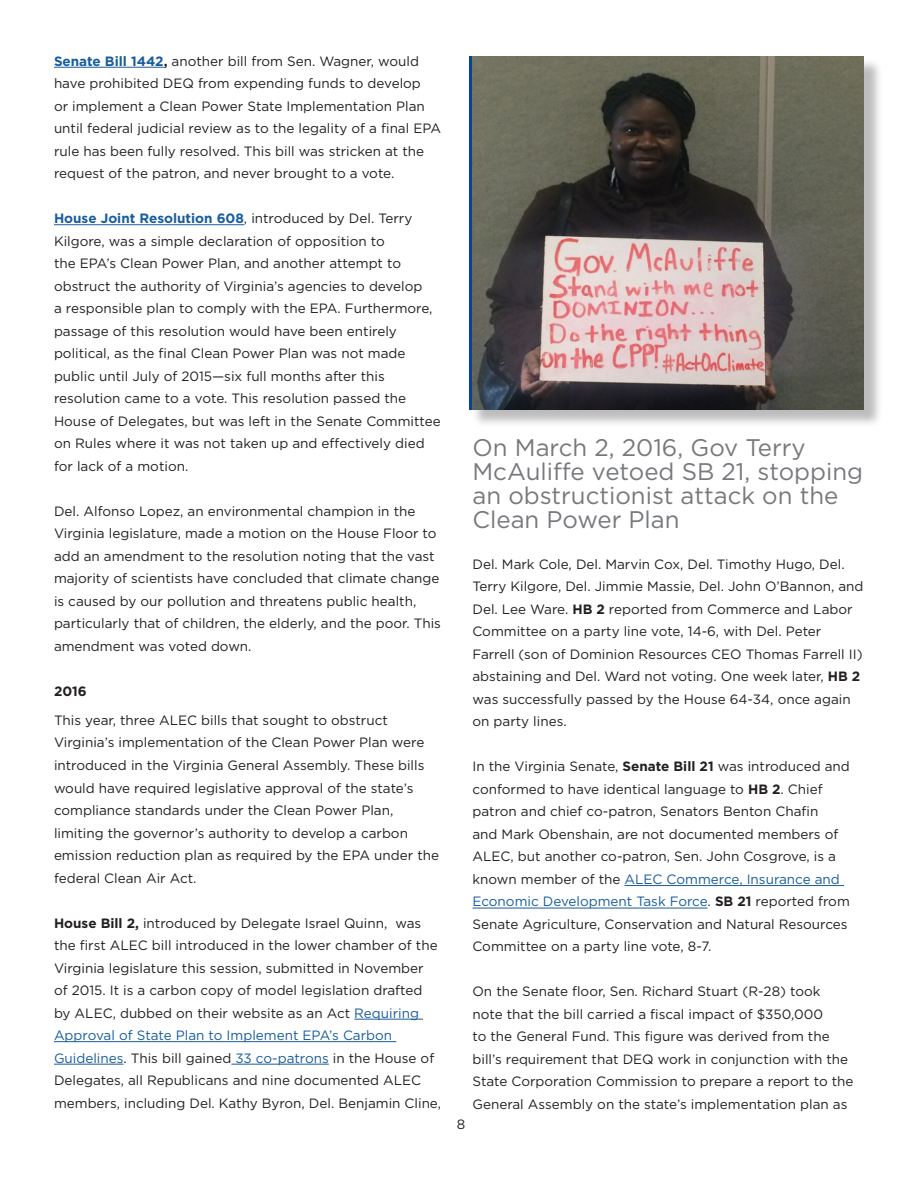
<style>
.page{position:relative;width:918px;height:1188px;background:#fff}
.page>*{position:absolute;margin:0;border:0;box-sizing:border-box;transform-origin:0 0}
.Subtitle_FactLLE{font:24px/24px "Gotham";color:#76787b}
.Body_FactLLE{font:13.5px/22.5px "Gotham";color:#231f20}
.Body_FactLLE-2{font:700 13.5px "Gotham";color:#231f20}
.s1{font-weight:700;color:#175d9e}
.s2{font-weight:700}
.s3{color:#175d9e}
.s4{font-weight:700;color:#fff}
</style>
<div class="page">
<hr style="left:54px;top:67px;width:110px;height:1px;background:#175d9e">
<hr style="left:54px;top:224px;width:190px;height:1px;background:#175d9e">
<hr style="left:354px;top:1019px;width:69px;height:1px;background:#175d9e">
<hr style="left:54px;top:1041px;width:342px;height:1px;background:#175d9e">
<hr style="left:54px;top:1064px;width:70px;height:1px;background:#175d9e">
<hr style="left:231px;top:1064px;width:98px;height:1px;background:#175d9e">
<hr style="left:625px;top:885px;width:219px;height:1px;background:#175d9e">
<hr style="left:472px;top:908px;width:236px;height:1px;background:#175d9e">
<div style="left:471px;top:59px;width:412px;height:369px;background:#231f20;opacity:.3"></div>
<img style="left:472px;top:56px;width:392px;height:353px">
<p class="Body_FactLLE" style="left:54px;top:50px;width:389px"><span class="s1">Senate Bill 1442</span><span class="s2">,</span> another bill from Sen. Wagner, would have prohibited DEQ from expending funds to develop<br>or implement a Clean Power State Implementation Plan until federal judicial review as to the legality of a final EPA rule has been fully resolved. This bill was stricken at the request of the patron, and never brought to a vote.</p>
<p class="Body_FactLLE" style="left:54px;top:207px;width:388px"><span class="s1">House Joint Resolution 608</span>, introduced by Del. Terry Kilgore, was a simple declaration of opposition to<br>the EPA’s Clean Power Plan, and another attempt to obstruct the authority of Virginia’s agencies to develop<br>a responsible plan to comply with the EPA. Furthermore, passage of this resolution would have been entirely political, as the final Clean Power Plan was not made public until July of 2015—six full months after this resolution came to a vote. This resolution passed the House of Delegates, but was left in the Senate Committee on Rules where it was not taken up and effectively died for lack of a motion.</p>
<p class="Body_FactLLE" style="left:54px;top:500px;width:388px">Del. Alfonso Lopez, an environmental champion in the Virginia legislature, made a motion on the House Floor to add an amendment to the resolution noting that the vast majority of scientists have concluded that climate change is caused by our pollution and threatens public health, particularly that of children, the elderly, and the poor. This amendment was voted down.</p>
<p class="Body_FactLLE-2" style="left:54px;top:682px;width:34px">2016</p>
<p class="Body_FactLLE" style="left:54px;top:709px;width:387px">This year, three ALEC bills that sought to obstruct Virginia’s implementation of the Clean Power Plan were introduced in the Virginia General Assembly. These bills would have required legislative approval of the state’s compliance standards under the Clean Power Plan, limiting the governor’s authority to develop a carbon emission reduction plan as required by the EPA under the federal Clean Air Act.</p>
<p class="Body_FactLLE" style="left:54px;top:911px;width:389px"><span class="s2">House Bill 2,</span> introduced by Delegate Israel Quinn, was the first ALEC bill introduced in the lower chamber of the Virginia legislature this session, submitted in November<br>of 2015. It is a carbon copy of model legislation drafted by ALEC, dubbed on their website as an Act <span class="s3">Requiring Approval of State Plan to Implement EPA’s Carbon Guidelines</span>. This bill gained <span class="s3">33 co-patrons</span> in the House of Delegates, all Republicans and nine documented ALEC members, including Del. Kathy Byron, Del. Benjamin Cline,</p>
<p class="Subtitle_FactLLE" style="left:472px;top:435px;width:392px">On March 2, 2016, Gov Terry<br>McAuliffe vetoed SB 21, stopping an obstructionist attack on the<br>Clean Power Plan<span class="s4">e</span></p>
<p class="Body_FactLLE" style="left:457px;top:1112px;width:10px">8</p>
<p class="Body_FactLLE" style="left:472px;top:552px;width:393px">Del. Mark Cole, Del. Marvin Cox, Del. Timothy Hugo, Del.<br>Terry Kilgore, Del. Jimmie Massie, Del. John O’Bannon, and Del. Lee Ware. <span class="s2">HB 2</span> reported from Commerce and Labor Committee on a party line vote, 14-6, with Del. Peter Farrell (son of Dominion Resources CEO Thomas Farrell II) abstaining and Del. Ward not voting. One week later, <span class="s2">HB 2 </span>was successfully passed by the House 64-34, once again on party lines.</p>
<p class="Body_FactLLE" style="left:472px;top:755px;width:379px">In the Virginia Senate, <span class="s2">Senate Bill 21</span> was introduced and conformed to have identical language to <span class="s2">HB 2</span>. Chief patron and chief co-patron, Senators Benton Chafin<br>and Mark Obenshain, are not documented members of ALEC, but another co-patron, Sen. John Cosgrove, is a known member of the <span class="s3">ALEC Commerce, Insurance and Economic Development Task Force</span>. <span class="s2">SB 21</span> reported from Senate Agriculture, Conservation and Natural Resources Committee on a party line vote, 8-7.</p>
<p class="Body_FactLLE" style="left:472px;top:980px;width:383px">On the Senate floor, Sen. Richard Stuart (R-28) took note that the bill carried a fiscal impact of $350,000<br>to the General Fund. This figure was derived from the bill’s requirement that DEQ work in conjunction with the State Corporation Commission to prepare a report to the General Assembly on the state’s implementation plan as</p>
</div>
